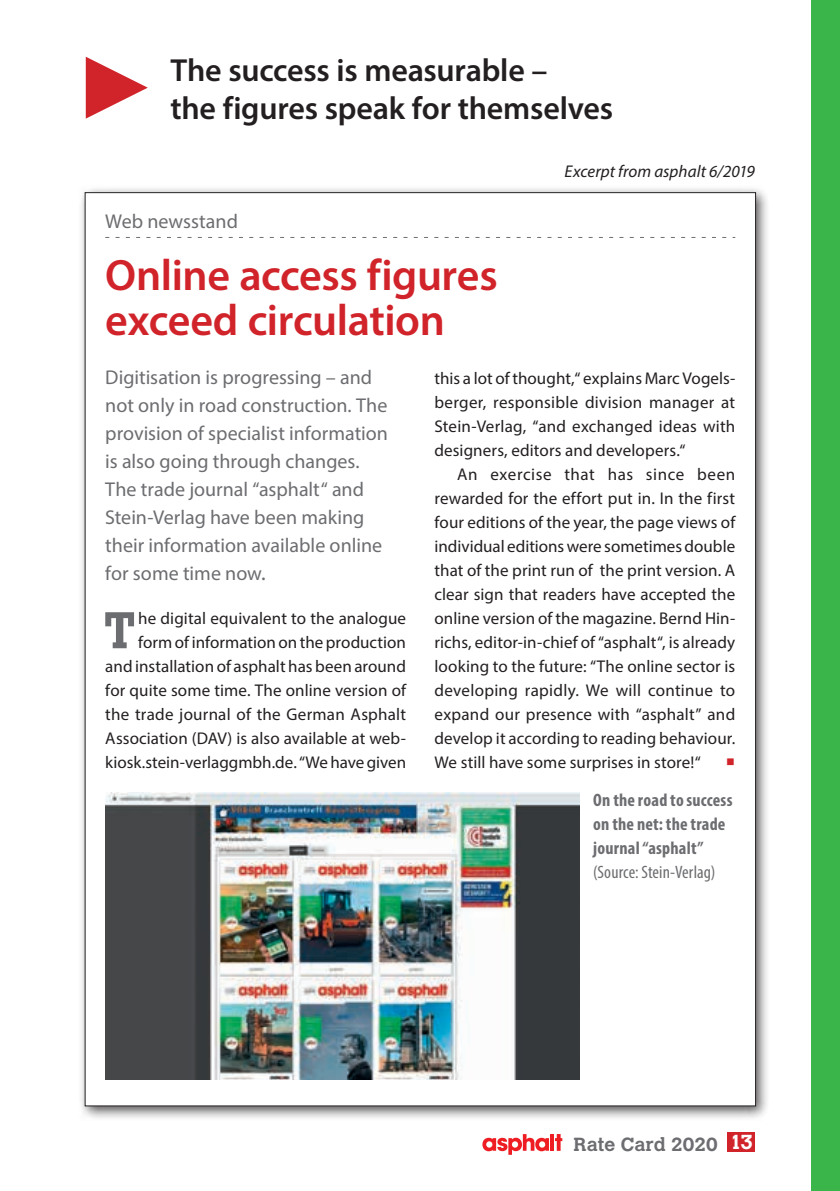
<style>
.page{position:relative;width:840px;height:1191px;background:#fff}
.page>*{position:absolute;margin:0;border:0;box-sizing:border-box;transform-origin:0 0}
.t1{font:700 51px "Calvert";color:#6c6d70}
.t2{font:600 44px/45.4px "Myriad Pro";letter-spacing:-.01em;color:#d1232a}
.t3{font:600 32px/38px "Myriad Pro";letter-spacing:-.005em;color:#231f20}
.t4{font:20px/28px "Myriad Pro";color:#6c6d70}
.t5{font:700 18.8px "Calvert";letter-spacing:.005em;color:#6c6d70}
.t6{font:700 condensed 18px/24px "Myriad Pro";letter-spacing:.01em;color:#6c6d70}
.t7{font:condensed 18px "Myriad Pro";letter-spacing:.005em;color:#6c6d70}
.t8{font:17px/24px "Myriad Pro";letter-spacing:.005em;color:#231f20;text-align:justify}
.t9{font:italic 17px "Myriad Pro";color:#231f20}
.s1{font-size:22px}
.s2{font-size:20px;color:#fff}
</style>
<div class="page">
<div style="left:811px;top:0;width:28px;height:1191px;background:#3ab54a"></div>
<div style="left:727px;top:1131px;width:27px;height:20px;background:#d1232a"></div>
<svg style="left:482px;top:1134px;width:66px;height:20px"></svg>
<hr style="left:550px;top:1134px;width:4px;height:16px;background:#ee1d23">
<svg style="left:555px;top:1134px;width:7px;height:16px"></svg>
<div style="left:78px;top:185px;width:692px;height:936px;background:#231f20;opacity:.75"></div>
<div style="left:85px;top:193px;width:670px;height:913px;background:#fff"></div>
<svg style="left:85px;top:56px;width:63px;height:63px"></svg>
<svg style="left:105px;top:237px;width:629px;height:1px"></svg>
<img style="left:105px;top:792px;width:473px;height:287px">
<h3 class="t3" style="left:170px;top:51px;width:444px">The success is measurable –<br>the figures speak for themselves</h3>
<p class="t9" style="left:564px;top:161px;width:191px">Excerpt from asphalt 6/2019</p>
<p class="t4" style="left:105px;top:207px;width:134px">Web newsstand</p>
<h2 class="t2" style="left:105px;top:251px;width:393px">Online access figures exceed circulation</h2>
<p class="t4" style="left:105px;top:363px;width:284px">Digitisation is progressing – and not only in road construction. The provision of specialist information is also going through changes.<br>The trade journal “asphalt“ and<br>Stein-Verlag have been making their information available online for some time now<span class="s1">.</span></p>
<h1 class="t1" style="left:104px;top:598px;width:33px">T</h1>
<p class="t8" style="left:434px;top:366px;width:302px">this a lot of thought,“ explains Marc Vogels&shy;berger, responsible division manager at Stein-Verlag, “and exchanged ideas with designers, editors and developers.“</p>
<p class="t8" style="left:434px;top:462px;width:302px;text-indent:23px">An exercise that has since been rewarded for the effort put in. In the first four editions of the year, the page views of individual editions were sometimes double that of the print run of the print version. A clear sign that readers have accepted the online version of the magazine. Bernd Hin&shy;richs, editor-in-chief of “asphalt“, is already looking to the future: “The online sector is developing rapidly. We will continue to expand our presence with “asphalt” and develop it according to reading behaviour.<br>We still have some surprises in store!“</p>
<p class="t6" style="left:593px;top:787px;width:141px">On the road to success on the net: the trade journal “asphalt”</p>
<p class="t7" style="left:593px;top:861px;width:124px">(Source: Stein-Verlag)</p>
<p class="t8" style="left:105px;top:606px;width:302px;text-align:right">he digital equivalent to the analogue form of information on the production<br>and installation of asphalt has been around for quite some time. The online version of the trade journal of the German Asphalt Association (DAV) is also available at web&shy;kiosk.stein-verlaggmbh.de. “We have given</p>
<p class="t5" style="left:573px;top:1132px;width:180px">Rate Card 2020 <span class="s2">13</span></p>
</div>
